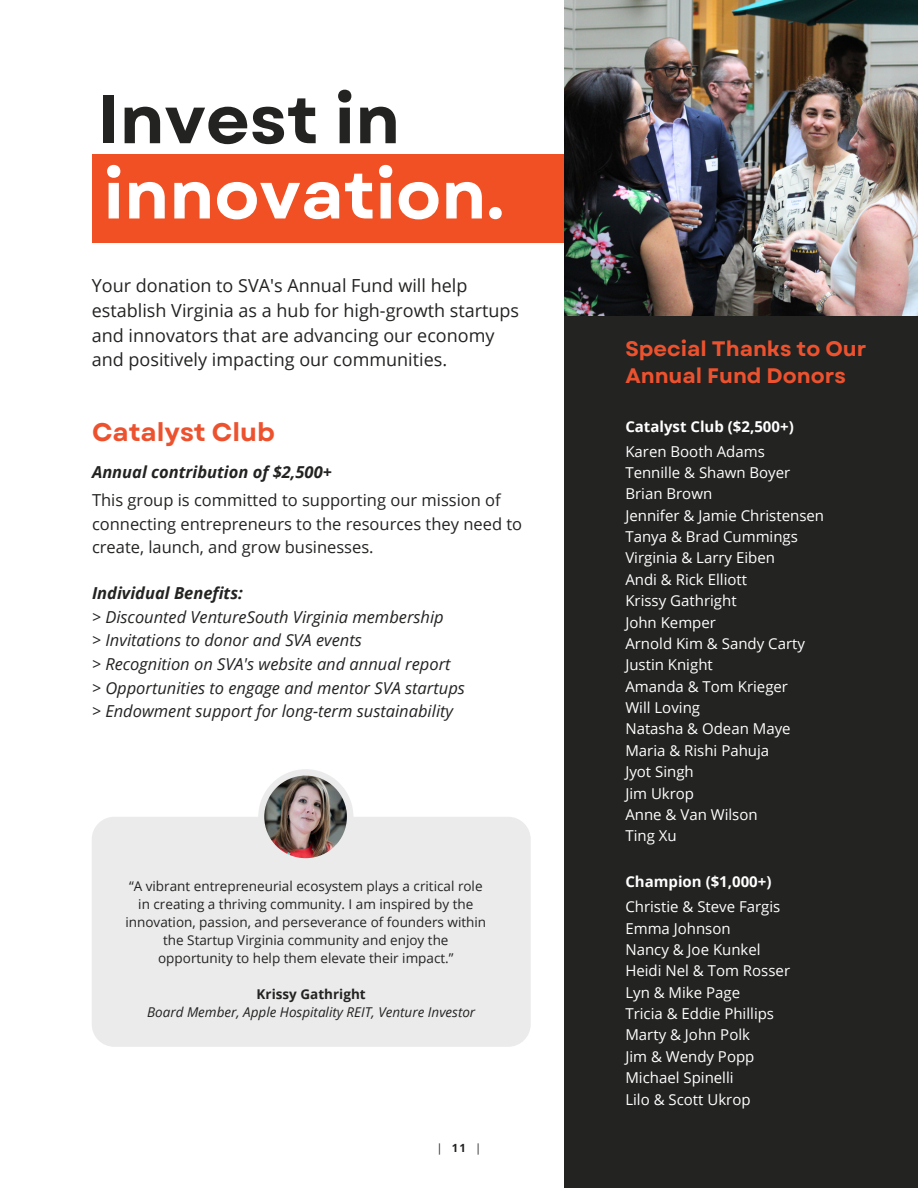
<style>
.page{position:relative;width:918px;height:1188px;background:#fff}
.page>*{position:absolute;margin:0;border:0;box-sizing:border-box;transform-origin:0 0}
.t1{font:700 67.8px "Garet";color:#fff}
.t2{font:700 67.8px "Garet";color:#232322}
.t3{font:700 25.5px "Garet";color:#ed522f}
.t4{font:700 21px/27px "Garet";color:#ed522f}
.t5{font:18px/24.8px "Open Sans";color:#232322}
.t6{font:italic 16.5px/23.7px "Open Sans";color:#232322}
.t7{font:16.5px/23.7px "Open Sans";color:#232322}
.t8{font:italic 700 16.5px "Open Sans";color:#232322}
.t9{font:15px/21.3px "Open Sans";color:#fff}
.t10{font:700 15px "Open Sans";color:#fff}
.t11{font:13.5px/18px "Open Sans";color:#232322;text-align:center}
.t12{font:italic 13.5px "Open Sans";color:#232322}
.t13{font:700 13.5px "Open Sans";color:#232322}
.t14{font:11.25px "Open Sans";color:#232322}
.s1{font-weight:700}
</style>
<div class="page">
<div style="left:92px;top:817px;width:439px;height:230px;background:#ebebeb;border-radius:23px"></div>
<div style="left:564px;top:80px;width:354px;height:1108px;background:#232322"></div>
<div style="left:92px;top:154px;width:733px;height:88px;background:#f05023"></div>
<img style="left:564px;top:0;width:354px;height:316px">
<div style="left:258px;top:769px;width:95px;height:95px;background:#ebebeb;border-radius:50%"></div>
<img style="left:264px;top:776px;width:83px;height:82px;border-radius:50%">
<h1 class="t2" style="left:97px;top:77px;width:304px">Invest in</h1>
<h1 class="t1" style="left:103px;top:153px;width:403px">innovation.</h1>
<p class="t5" style="left:92px;top:273px;width:429px">Your donation to SVA's Annual Fund will help establish Virginia as a hub for high-growth startups and innovators that are advancing our economy and positively impacting our communities.</p>
<h2 class="t3" style="left:92px;top:416px;width:184px">Catalyst Club</h2>
<p class="t8" style="left:92px;top:460px;width:241px">Annual contribution of $2,500+</p>
<p class="t7" style="left:92px;top:488px;width:432px">This group is committed to supporting our mission of connecting entrepreneurs to the resources they need to create, launch, and grow businesses.</p>
<p class="t8" style="left:92px;top:581px;width:152px">Individual Benefits:</p>
<p class="t6" style="left:92px;top:604px;width:374px">&gt; Discounted VentureSouth Virginia membership<br>&gt; Invitations to donor and SVA events<br>&gt; Recognition on SVA's website and annual report<br>&gt; Opportunities to engage and mentor SVA startups &gt; Endowment support for long-term sustainability</p>
<p class="t11" style="left:125px;top:877px;width:362px">“A vibrant entrepreneurial ecosystem plays a critical role in creating a thriving community. I am inspired by the innovation, passion, and perseverance of founders within the Startup Virginia community and enjoy the opportunity to help them elevate their impact.”</p>
<p class="t13" style="left:257px;top:984px;width:111px">Krissy Gathright</p>
<p class="t12" style="left:147px;top:1003px;width:330px">Board Member, Apple Hospitality REIT, Venture Investor</p>
<p class="t14" style="left:436px;top:1140px;width:46px">| <span class="s1">11</span> |</p>
<h3 class="t4" style="left:625px;top:336px;width:243px">Special Thanks to Our<br>Annual Fund Donors</h3>
<p class="t10" style="left:625px;top:416px;width:170px">Catalyst Club ($2,500+)</p>
<p class="t9" style="left:625px;top:440px;width:200px">Karen Booth Adams<br>Tennille &amp; Shawn Boyer<br>Brian Brown<br>Jennifer &amp; Jamie Christensen<br>Tanya &amp; Brad Cummings<br>Virginia &amp; Larry Eiben<br>Andi &amp; Rick Elliott<br>Krissy Gathright<br>John Kemper<br>Arnold Kim &amp; Sandy Carty<br>Justin Knight<br>Amanda &amp; Tom Krieger<br>Will Loving<br>Natasha &amp; Odean Maye<br>Maria &amp; Rishi Pahuja<br>Jyot Singh<br>Jim Ukrop<br>Anne &amp; Van Wilson<br>Ting Xu</p>
<p class="t10" style="left:625px;top:871px;width:148px">Champion ($1,000+)</p>
<p class="t9" style="left:625px;top:896px;width:166px">Christie &amp; Steve Fargis<br>Emma Johnson<br>Nancy &amp; Joe Kunkel<br>Heidi Nel &amp; Tom Rosser<br>Lyn &amp; Mike Page<br>Tricia &amp; Eddie Phillips<br>Marty &amp; John Polk<br>Jim &amp; Wendy Popp<br>Michael Spinelli<br>Lilo &amp; Scott Ukrop</p>
</div>
